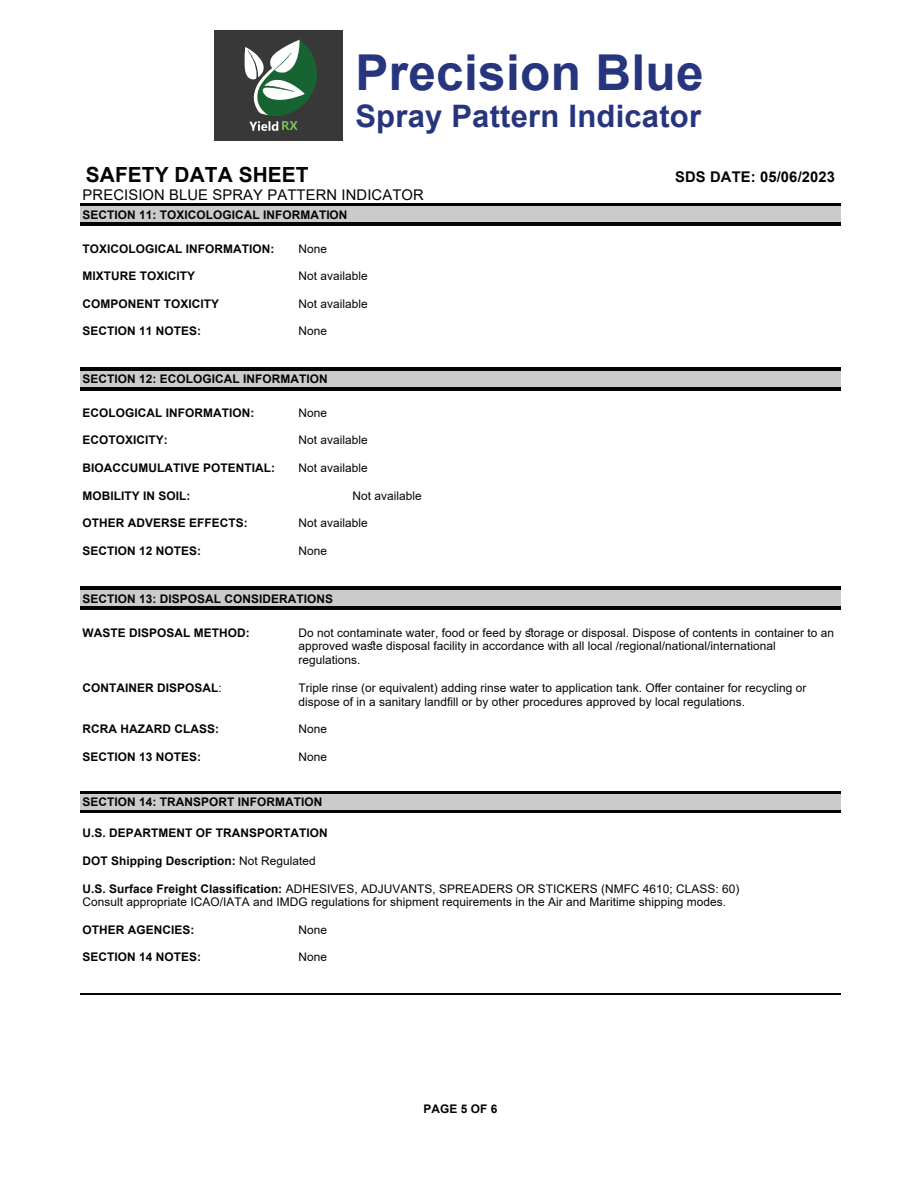
<style>
.page{position:relative;width:918px;height:1188px;background:#fff}
.page>*{position:absolute;margin:0;border:0;box-sizing:border-box;transform-origin:0 0}
.t1{font:700 49.5px "Arial";letter-spacing:.005em;color:#27347e}
.t2{font:700 31.05px "Arial";letter-spacing:.005em;color:#27347e}
.t3{font:700 20.85px "Arial";letter-spacing:.005em;color:#040503}
.t4{font:14.7px "Arial";letter-spacing:.01em;color:#040503}
.t5{font:700 14.7px "Arial";letter-spacing:.01em;color:#040503}
.t6{font:11.85px/13.8px "Arial";letter-spacing:.005em;color:#040503}
.t7{font:700 11.85px "Arial";letter-spacing:.005em;color:#040503}
.s1{font-weight:400}
.s2{font-weight:700}
</style>
<div class="page">
<div style="left:80px;top:206px;width:761px;height:17px;background:#cbcbcb"></div>
<hr style="left:80px;top:204px;width:761px;height:2px;background:#040503">
<hr style="left:80px;top:223px;width:761px;height:2px;background:#040503">
<hr style="left:80px;top:225px;width:761px;height:1px;background:#040503">
<hr style="left:80px;top:367px;width:761px;height:1px;background:#040503">
<div style="left:80px;top:370px;width:761px;height:17px;background:#cbcbcb"></div>
<hr style="left:80px;top:368px;width:761px;height:2px;background:#040503">
<hr style="left:80px;top:387px;width:761px;height:2px;background:#040503">
<hr style="left:80px;top:389px;width:761px;height:1px;background:#040503">
<hr style="left:80px;top:587px;width:761px;height:1px;background:#040503">
<div style="left:80px;top:590px;width:761px;height:17px;background:#cbcbcb"></div>
<hr style="left:80px;top:588px;width:761px;height:2px;background:#040503">
<hr style="left:80px;top:607px;width:761px;height:2px;background:#040503">
<hr style="left:80px;top:609px;width:761px;height:1px;background:#040503">
<div style="left:80px;top:793px;width:761px;height:17px;background:#cbcbcb"></div>
<hr style="left:80px;top:791px;width:761px;height:2px;background:#040503">
<hr style="left:80px;top:810px;width:761px;height:2px;background:#040503">
<hr style="left:80px;top:993px;width:761px;height:1px;background:#040503">
<div style="left:214px;top:30px;width:129px;height:111px;background:#373837"></div>
<svg style="left:245px;top:39px;width:72px;height:92px"></svg>
<h1 class="t1" style="left:355px;top:37px;width:350px">Precision Blue</h1>
<h2 class="t2" style="left:355px;top:94px;width:347px">Spray Pattern Indicator</h2>
<h3 class="t3" style="left:86px;top:160px;width:224px">SAFETY DATA SHEET</h3>
<p class="t5" style="left:675px;top:166px;width:161px">SDS DATE: 05/06/2023</p>
<p class="t4" style="left:83px;top:185px;width:343px">PRECISION BLUE SPRAY PATTERN INDICATOR</p>
<p class="t7" style="left:83px;top:206px;width:266px">SECTION 11: TOXICOLOGICAL INFORMATION</p>
<p class="t7" style="left:83px;top:240px;width:193px">TOXICOLOGICAL INFORMATION:</p>
<p class="t6" style="left:299px;top:241px;width:30px">None</p>
<p class="t7" style="left:83px;top:267px;width:114px">MIXTURE TOXICITY</p>
<p class="t6" style="left:299px;top:269px;width:71px">Not available</p>
<p class="t7" style="left:83px;top:295px;width:138px">COMPONENT TOXICITY</p>
<p class="t6" style="left:299px;top:297px;width:71px">Not available</p>
<p class="t7" style="left:83px;top:323px;width:120px">SECTION 11 NOTES:</p>
<p class="t6" style="left:299px;top:324px;width:30px">None</p>
<p class="t7" style="left:83px;top:371px;width:246px">SECTION 12: ECOLOGICAL INFORMATION</p>
<p class="t7" style="left:83px;top:405px;width:173px">ECOLOGICAL INFORMATION:</p>
<p class="t6" style="left:299px;top:406px;width:30px">None</p>
<p class="t7" style="left:83px;top:432px;width:87px">ECOTOXICITY:</p>
<p class="t6" style="left:299px;top:433px;width:71px">Not available</p>
<p class="t7" style="left:83px;top:460px;width:194px">BIOACCUMULATIVE POTENTIAL:</p>
<p class="t6" style="left:299px;top:461px;width:71px">Not available</p>
<p class="t7" style="left:83px;top:487px;width:109px">MOBILITY IN SOIL:</p>
<p class="t6" style="left:353px;top:489px;width:71px">Not available</p>
<p class="t7" style="left:83px;top:515px;width:167px">OTHER ADVERSE EFFECTS:</p>
<p class="t6" style="left:299px;top:516px;width:71px">Not available</p>
<p class="t7" style="left:83px;top:542px;width:120px">SECTION 12 NOTES:</p>
<p class="t6" style="left:299px;top:544px;width:30px">None</p>
<p class="t7" style="left:83px;top:590px;width:252px">SECTION 13: DISPOSAL CONSIDERATIONS</p>
<p class="t7" style="left:83px;top:624px;width:169px">WASTE DISPOSAL METHOD:</p>
<p class="t6" style="left:299px;top:626px;width:537px">Do not contaminate water, food or feed by storage or disposal. Dispose of contents in container to an approved waste disposal facility in accordance with all local /regional/national/international regulations.</p>
<p class="t7" style="left:83px;top:679px;width:141px">CONTAINER DISPOSAL<span class="s1">:</span></p>
<p class="t6" style="left:299px;top:680px;width:509px">Triple rinse (or equivalent) adding rinse water to application tank. Offer container for recycling or dispose of in a sanitary landfill or by other procedures approved by local regulations.</p>
<p class="t7" style="left:83px;top:721px;width:138px">RCRA HAZARD CLASS:</p>
<p class="t6" style="left:299px;top:722px;width:30px">None</p>
<p class="t7" style="left:83px;top:748px;width:120px">SECTION 13 NOTES:</p>
<p class="t6" style="left:299px;top:750px;width:30px">None</p>
<p class="t7" style="left:83px;top:794px;width:241px">SECTION 14: TRANSPORT INFORMATION</p>
<p class="t7" style="left:83px;top:825px;width:247px">U.S. DEPARTMENT OF TRANSPORTATION</p>
<p class="t7" style="left:83px;top:852px;width:235px">DOT Shipping Description: <span class="s1">Not Regulated</span></p>
<p class="t6" style="left:83px;top:882px;width:658px"><span class="s2">U.S. Surface Freight Classification:</span> ADHESIVES, ADJUVANTS, SPREADERS OR STICKERS (NMFC 4610; CLASS: 60)<br>Consult appropriate ICAO/IATA and IMDG regulations for shipment requirements in the Air and Maritime shipping modes.</p>
<p class="t7" style="left:83px;top:922px;width:113px">OTHER AGENCIES:</p>
<p class="t6" style="left:299px;top:923px;width:30px">None</p>
<p class="t7" style="left:83px;top:949px;width:120px">SECTION 14 NOTES:</p>
<p class="t6" style="left:299px;top:950px;width:30px">None</p>
<p class="t7" style="left:424px;top:1101px;width:75px">PAGE 5 OF 6</p>
</div>
